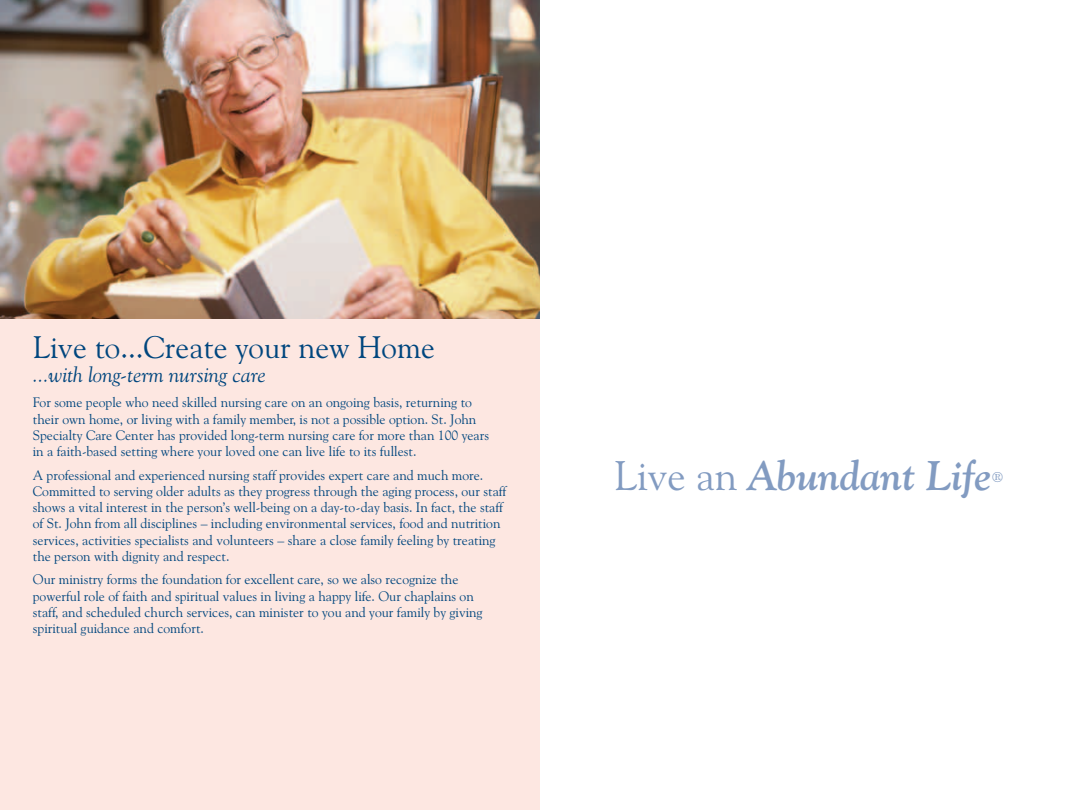
<style>
.page{position:relative;width:1080px;height:810px;background:#fff}
.page>*{position:absolute;margin:0;border:0;box-sizing:border-box;transform-origin:0 0}
.t1{font:italic 700 41.5px "Goudy Old Style BT";color:#829bc1}
.t2{font:31.25px "Goudy Old Style BT";color:#00467e}
.t3{font:italic 21.25px "Goudy Old Style BT";color:#00467e}
.t4{font:14.88px "Goudy Old Style BT";color:#829bc1}
.t5{font:13.75px/16.2px "Goudy Old Style BT";color:#00467e}
.s1{font-weight:400;font-style:normal}
</style>
<div class="page">
<div style="left:0;top:0;width:540px;height:810px;background:#fde7e1"></div>
<img style="left:0;top:0;width:540px;height:319px">
<h2 class="t2" style="left:33px;top:328px;width:404px">Live to...Create your new Home</h2>
<h3 class="t3" style="left:33px;top:362px;width:234px">...with long-term nursing care</h3>
<p class="t5" style="left:33px;top:394px;width:458px">For some people who need skilled nursing care on an ongoing basis, returning to their own home, or living with a family member, is not a possible option. St. John Specialty Care Center has provided long-term nursing care for more than 100 years in a faith-based setting where your loved one can live life to its fullest.</p>
<p class="t5" style="left:33px;top:467px;width:475px">A professional and experienced nursing staff provides expert care and much more.<br>Committed to serving older adults as they progress through the aging process, our staff shows a vital interest in the person’s well-being on a day-to-day basis. In fact, the staff of St. John from all disciplines – including environmental services, food and nutrition services, activities specialists and volunteers – share a close family feeling by treating the person with dignity and respect.</p>
<p class="t5" style="left:33px;top:571px;width:451px">Our ministry forms the foundation for excellent care, so we also recognize the powerful role of faith and spiritual values in living a happy life. Our chaplains on staff, and scheduled church services, can minister to you and your family by giving spiritual guidance and comfort.</p>
<h1 class="t1" style="left:614px;top:450px;width:379px"><span class="s1">Live an</span> Abundant Life</h1>
<p class="t4" style="left:992px;top:468px;width:14px">®</p>
</div>
